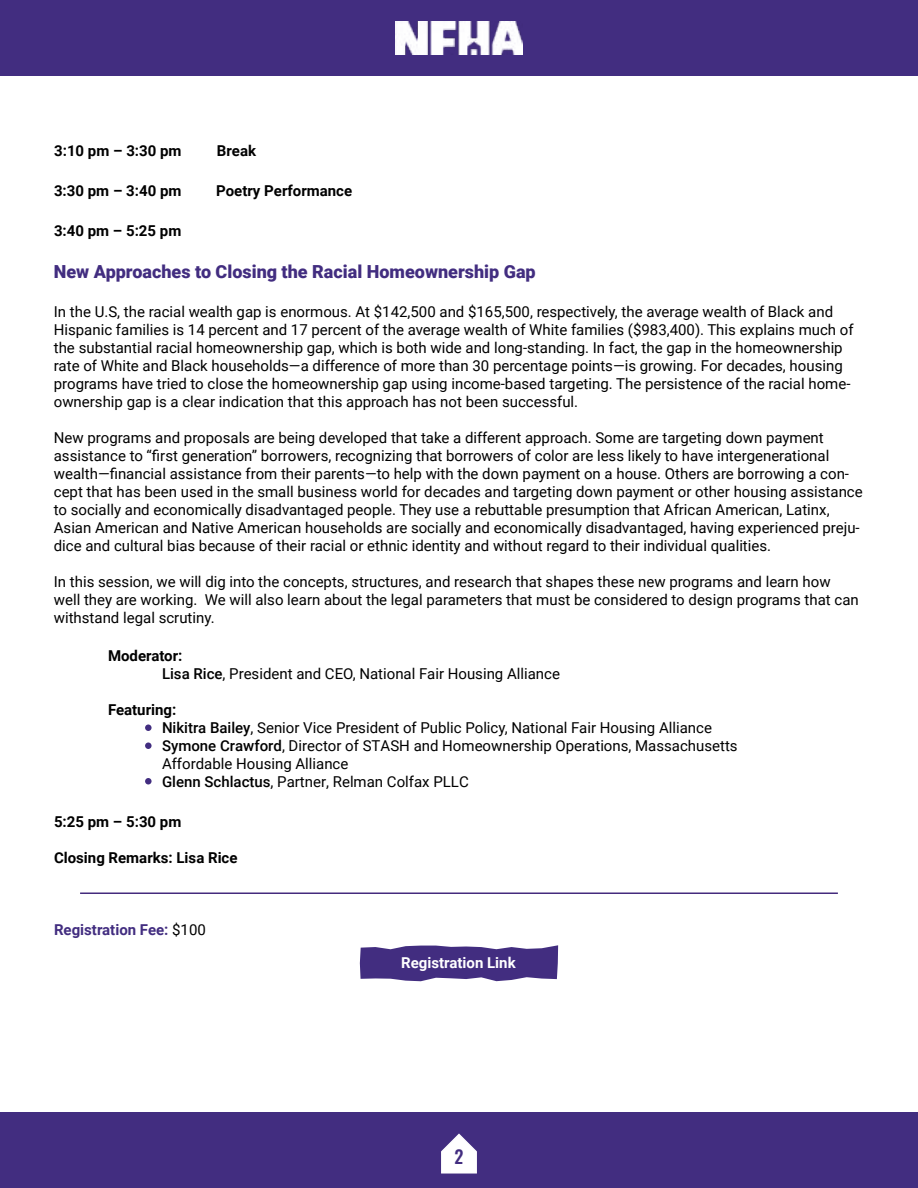
<style>
.page{position:relative;width:918px;height:1188px;background:#fff}
.page>*{position:absolute;margin:0;border:0;box-sizing:border-box;transform-origin:0 0}
.t1{font:900 18px "Roboto";color:#422d80}
.t2{font:18px "Oswald";color:#422d80}
.t3{font:15px/18px "Roboto";color:#000}
.t4{font:700 15px "Roboto";color:#000}
.t5{font:700 15px "Roboto";color:#000}
.t6{font:700 15px "Roboto";color:#422d80}
.t7{font:700 15px "Roboto";color:#fff}
.s1{font-style:inherit}
.s2{font-weight:700}
.s3{font-weight:500}
.s4{font-weight:400;color:#000}
</style>
<div class="page">
<div style="left:0;top:1112px;width:918px;height:76px;background:#422d80"></div>
<div style="left:441px;top:1151px;width:36px;height:23px;background:#fff;border:2px solid #fff"></div>
<svg style="left:441px;top:1133px;width:36px;height:37px"></svg>
<div style="left:0;top:0;width:918px;height:76px;background:#422d80"></div>
<img style="left:396px;top:21px;width:126px;height:33px">
<div style="left:145px;top:725px;width:7px;height:6px;background:#422d80;border-radius:50%"></div>
<div style="left:145px;top:743px;width:7px;height:6px;background:#422d80;border-radius:50%"></div>
<div style="left:145px;top:778px;width:7px;height:7px;background:#422d80;border-radius:50%"></div>
<hr style="left:80px;top:892px;width:758px;height:2px;background:#442b7d">
<svg style="left:360px;top:945px;width:198px;height:36px;background:#58468f"></svg>
<p class="t4" style="left:54px;top:140px;width:129px">3:10 pm – 3:<span class="s1">3</span>0 pm</p>
<p class="t4" style="left:54px;top:180px;width:129px">3:<span class="s1">3</span>0 pm – 3:40 pm</p>
<p class="t4" style="left:54px;top:220px;width:129px">3:40 pm – 5:25 pm</p>
<p class="t5" style="left:217px;top:140px;width:41px">Break</p>
<p class="t5" style="left:216px;top:180px;width:138px">Poetry Performance</p>
<p class="t1" style="left:54px;top:259px;width:483px">New Approaches to Closing the Racial Homeownership Gap</p>
<p class="t3" style="left:54px;top:302px;width:801px">In the U.S, the racial wealth gap is enormous. At $142,500 and $165,500, respectively, the average wealth of Black and Hispanic families is 14 percent and 17 percent of the average wealth of White families ($983,400). This explains much of the substantial racial homeownership gap, which is both wide and long-standing. In fact, the gap in the homeownership rate of White and Black households—a difference of more than 30 percentage points—is growing. For decades, housing programs have tried to close the homeownership gap using income-based targeting. The persistence of the racial home&shy;ownership gap is a clear indication that this approach has not been successful.</p>
<p class="t3" style="left:54px;top:428px;width:810px">New programs and proposals are being developed that take a different approach. Some are targeting down payment assistance to “first generation” borrowers, recognizing that borrowers of color are less likely to have intergenerational wealth—financial assistance from their parents—to help with the down payment on a house. Others are borrowing a con&shy;cept that has been used in the small business world for decades and targeting down payment or other housing assistance to socially and economically disadvantaged people. They use a rebuttable presumption that African American, Latinx, Asian American and Native American households are socially and economically disadvantaged, having experienced preju&shy;dice and cultural bias because of their racial or ethnic identity and without regard to their individual qualities.</p>
<p class="t3" style="left:54px;top:572px;width:806px">In this session, we will dig into the concepts, structures, and research that shapes these new programs and learn how well they are working. We will also learn about the legal parameters that must be considered to design programs that can withstand legal scrutiny.</p>
<p class="t3" style="left:162px;top:646px;width:400px;text-indent:-54px"><span class="s2">Moderator:<br></span><span class="s3">Lisa Rice</span>, President and CEO, National Fair Housing Alliance</p>
<p class="t3" style="left:162px;top:700px;width:577px;text-indent:-54px"><span class="s2">Featuring:<br></span><span class="s3">Nikitra Bailey</span>, Senior Vice President of Public Policy, National Fair Housing Alliance <span class="s3">Symone Crawford</span>, Director of STASH and Homeownership Operations, Massachusetts Affordable Housing Alliance<br><span class="s3">Glenn Schlactus</span>, Partner, Relman Colfax PLLC</p>
<p class="t4" style="left:54px;top:811px;width:129px">5:25 pm – 5:30 pm</p>
<p class="t4" style="left:54px;top:847px;width:185px">Closing Remarks: Lisa Rice</p>
<p class="t6" style="left:54px;top:919px;width:153px">Registration Fee: <span class="s4">$100</span></p>
<p class="t7" style="left:401px;top:952px;width:116px">Registration Link</p>
<p class="t2" style="left:455px;top:1139px;width:10px">21</p>
</div>
